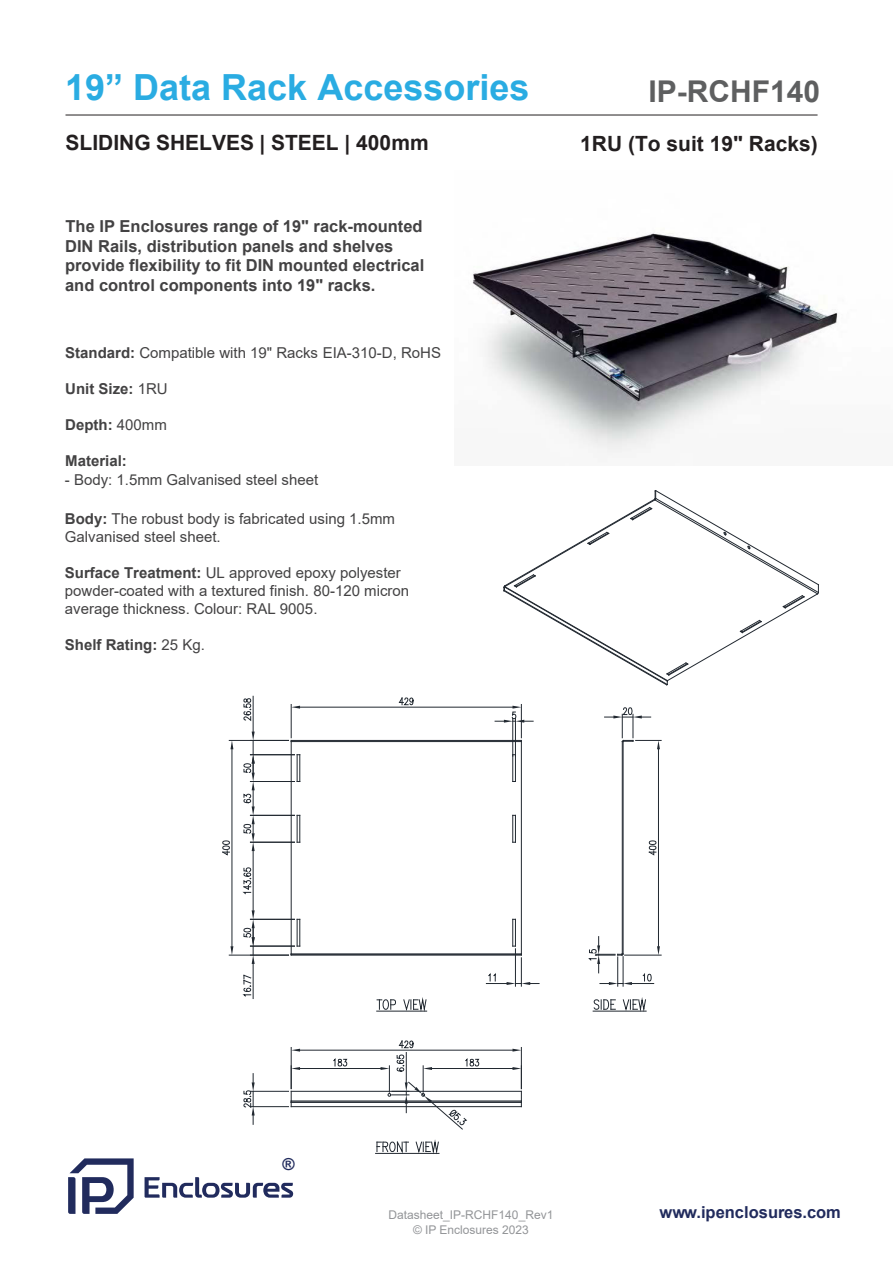
<style>
.page{position:relative;width:893px;height:1263px;background:#fff}
.page>*{position:absolute;margin:0;border:0;box-sizing:border-box;transform-origin:0 0}
.t1{font:700 36px "Arial";color:#2aace2}
.t2{font:700 30px "Arial";color:#5e5f60}
.t3{font:700 21px "Arial";color:#231f20}
.t4{font:700 16.5px/19.8px "Arial";color:#434243}
.t5{font:700 16.5px "Arial";color:#212b5d}
.t6{font:15px/18px "Arial";color:#434243}
.t7{font:700 15px "Arial";color:#434243}
.t8{font:12px "Arial";color:#939598}
.s1{font-weight:700}
.s2{font-weight:400}
</style>
<div class="page">
<img style="left:472px;top:233px;width:366px;height:222px">
<svg style="left:145px;top:1177px;width:148px;height:21px"></svg>
<svg style="left:68px;top:1158px;width:66px;height:56px"></svg>
<hr style="left:65px;top:115px;width:753px;height:1px;background:#231f20">
<hr style="left:377px;top:1011px;width:50px;height:1px;background:#212830">
<svg style="left:377px;top:999px;width:19px;height:11px"></svg>
<svg style="left:403px;top:999px;width:24px;height:11px"></svg>
<hr style="left:593px;top:1011px;width:53px;height:1px;background:#212830">
<svg style="left:593px;top:999px;width:22px;height:11px"></svg>
<svg style="left:623px;top:999px;width:23px;height:11px"></svg>
<hr style="left:376px;top:1153px;width:63px;height:1px;background:#212830">
<svg style="left:377px;top:1141px;width:31px;height:11px"></svg>
<svg style="left:415px;top:1141px;width:24px;height:11px"></svg>
<hr style="left:515px;top:949px;width:1px;height:37px;background:#212830">
<hr style="left:512px;top:718px;width:1px;height:38px;background:#212830">
<hr style="left:515px;top:718px;width:1px;height:38px;background:#212830">
<hr style="left:291px;top:704px;width:1px;height:34px;background:#212830">
<hr style="left:521px;top:704px;width:1px;height:34px;background:#212830">
<hr style="left:300px;top:707px;width:212px;height:1px;background:#212830">
<svg style="left:291px;top:706px;width:9px;height:3px"></svg>
<svg style="left:495px;top:706px;width:38px;height:17px"></svg>
<svg style="left:399px;top:697px;width:15px;height:8px"></svg>
<hr style="left:623px;top:741px;width:1px;height:213px;background:#212830">
<hr style="left:622px;top:741px;width:1px;height:213px;background:#212830">
<hr style="left:250px;top:1091px;width:38px;height:1px;background:#212830">
<hr style="left:250px;top:1106px;width:38px;height:1px;background:#212830">
<svg style="left:243px;top:1073px;width:12px;height:51px"></svg>
<hr style="left:406px;top:1052px;width:1px;height:30px;background:#212830">
<hr style="left:300px;top:1068px;width:81px;height:1px;background:#212830">
<svg style="left:333px;top:1058px;width:15px;height:9px"></svg>
<hr style="left:432px;top:1068px;width:80px;height:1px;background:#212830">
<svg style="left:381px;top:1054px;width:98px;height:76px"></svg>
<hr style="left:291px;top:1091px;width:230px;height:1px;background:#212830">
<hr style="left:291px;top:1101px;width:230px;height:1px;background:#212830">
<hr style="left:291px;top:1102px;width:230px;height:1px;background:#212830">
<svg style="left:512px;top:1066px;width:10px;height:41px"></svg>
<svg style="left:291px;top:1067px;width:9px;height:39px"></svg>
<hr style="left:291px;top:1106px;width:230px;height:1px;background:#212830">
<hr style="left:291px;top:1047px;width:1px;height:41px;background:#212830">
<hr style="left:521px;top:1047px;width:1px;height:41px;background:#212830">
<hr style="left:300px;top:1050px;width:212px;height:1px;background:#212830">
<svg style="left:291px;top:1049px;width:9px;height:2px"></svg>
<svg style="left:512px;top:1049px;width:9px;height:2px"></svg>
<svg style="left:399px;top:1040px;width:15px;height:8px"></svg>
<hr style="left:291px;top:955px;width:230px;height:1px;background:#212830">
<hr style="left:291px;top:954px;width:230px;height:1px;background:#212830">
<svg style="left:486px;top:954px;width:53px;height:32px"></svg>
<hr style="left:291px;top:740px;width:230px;height:1px;background:#212830">
<hr style="left:291px;top:741px;width:230px;height:1px;background:#212830">
<svg style="left:297px;top:919px;width:4px;height:28px"></svg>
<svg style="left:512px;top:919px;width:4px;height:28px"></svg>
<svg style="left:297px;top:754px;width:4px;height:28px"></svg>
<svg style="left:512px;top:754px;width:4px;height:28px"></svg>
<svg style="left:297px;top:815px;width:4px;height:28px"></svg>
<svg style="left:512px;top:815px;width:4px;height:28px"></svg>
<hr style="left:291px;top:741px;width:1px;height:213px;background:#212830">
<hr style="left:521px;top:741px;width:1px;height:213px;background:#212830">
<hr style="left:253px;top:696px;width:1px;height:35px;background:#212830">
<svg style="left:243px;top:698px;width:8px;height:23px"></svg>
<hr style="left:229px;top:955px;width:59px;height:1px;background:#212830">
<hr style="left:229px;top:740px;width:59px;height:1px;background:#212830">
<hr style="left:232px;top:749px;width:1px;height:197px;background:#212830">
<svg style="left:230px;top:946px;width:3px;height:9px"></svg>
<svg style="left:230px;top:740px;width:3px;height:9px"></svg>
<svg style="left:222px;top:840px;width:8px;height:15px"></svg>
<hr style="left:253px;top:964px;width:1px;height:34px;background:#212830">
<svg style="left:243px;top:974px;width:8px;height:23px"></svg>
<hr style="left:250px;top:946px;width:44px;height:1px;background:#212830">
<hr style="left:250px;top:919px;width:44px;height:1px;background:#212830">
<hr style="left:253px;top:851px;width:1px;height:59px;background:#212830">
<svg style="left:243px;top:910px;width:12px;height:54px"></svg>
<svg style="left:243px;top:867px;width:8px;height:27px"></svg>
<hr style="left:250px;top:842px;width:44px;height:1px;background:#212830">
<hr style="left:250px;top:815px;width:44px;height:1px;background:#212830">
<hr style="left:250px;top:781px;width:44px;height:1px;background:#212830">
<hr style="left:250px;top:754px;width:44px;height:1px;background:#212830">
<svg style="left:243px;top:731px;width:12px;height:120px"></svg>
<hr style="left:625px;top:955px;width:36px;height:1px;background:#212830">
<hr style="left:658px;top:749px;width:1px;height:197px;background:#212830">
<svg style="left:589px;top:936px;width:71px;height:50px"></svg>
<svg style="left:605px;top:707px;width:56px;height:42px"></svg>
<svg style="left:649px;top:840px;width:8px;height:15px"></svg>
<svg style="left:503px;top:490px;width:316px;height:196px"></svg>
<h1 class="t1" style="left:65px;top:74px;width:466px">19” Data Rack Accessories</h1>
<h2 class="t2" style="left:649px;top:80px;width:173px">IP-RCHF140</h2>
<h3 class="t3" style="left:66px;top:135px;width:365px">SLIDING SHELVES | STEEL | 400mm</h3>
<h3 class="t3" style="left:580px;top:136px;width:239px">1RU (To suit 19" Racks)</h3>
<p class="t4" style="left:65px;top:218px;width:361px">The IP Enclosures range of 19" rack-mounted DIN Rails, distribution panels and shelves provide flexibility to fit DIN mounted electrical and control components into 19" racks.</p>
<p class="t6" style="left:65px;top:345px;width:377px"><span class="s1">Standard:</span> Compatible with 19" Racks EIA-310-D, RoHS</p>
<p class="t7" style="left:65px;top:383px;width:104px">Unit Size: <span class="s2">1RU</span></p>
<p class="t7" style="left:65px;top:419px;width:103px">Depth: <span class="s2">400mm</span></p>
<p class="t7" style="left:65px;top:455px;width:63px">Material:</p>
<p class="t6" style="left:65px;top:472px;width:255px">- Body: 1.5mm Galvanised steel sheet</p>
<p class="t6" style="left:65px;top:511px;width:332px"><span class="s1">Body:</span> The robust body is fabricated using 1.5mm<br>Galvanised steel sheet.</p>
<p class="t6" style="left:65px;top:565px;width:346px"><span class="s1">Surface Treatment:</span> UL approved epoxy polyester powder-coated with a textured finish. 80-120 micron average thickness. Colour: RAL 9005.</p>
<p class="t7" style="left:65px;top:638px;width:141px">Shelf Rating: <span class="s2">25 Kg.</span></p>
<p class="t5" style="left:283px;top:1158px;width:14px">®</p>
<p class="t8" style="left:389px;top:1210px;width:166px">Datasheet_IP-RCHF140_Rev1</p>
<p class="t5" style="left:659px;top:1206px;width:183px">www.ipenclosures.com</p>
<p class="t8" style="left:413px;top:1225px;width:117px">© IP Enclosures 2023</p>
</div>
